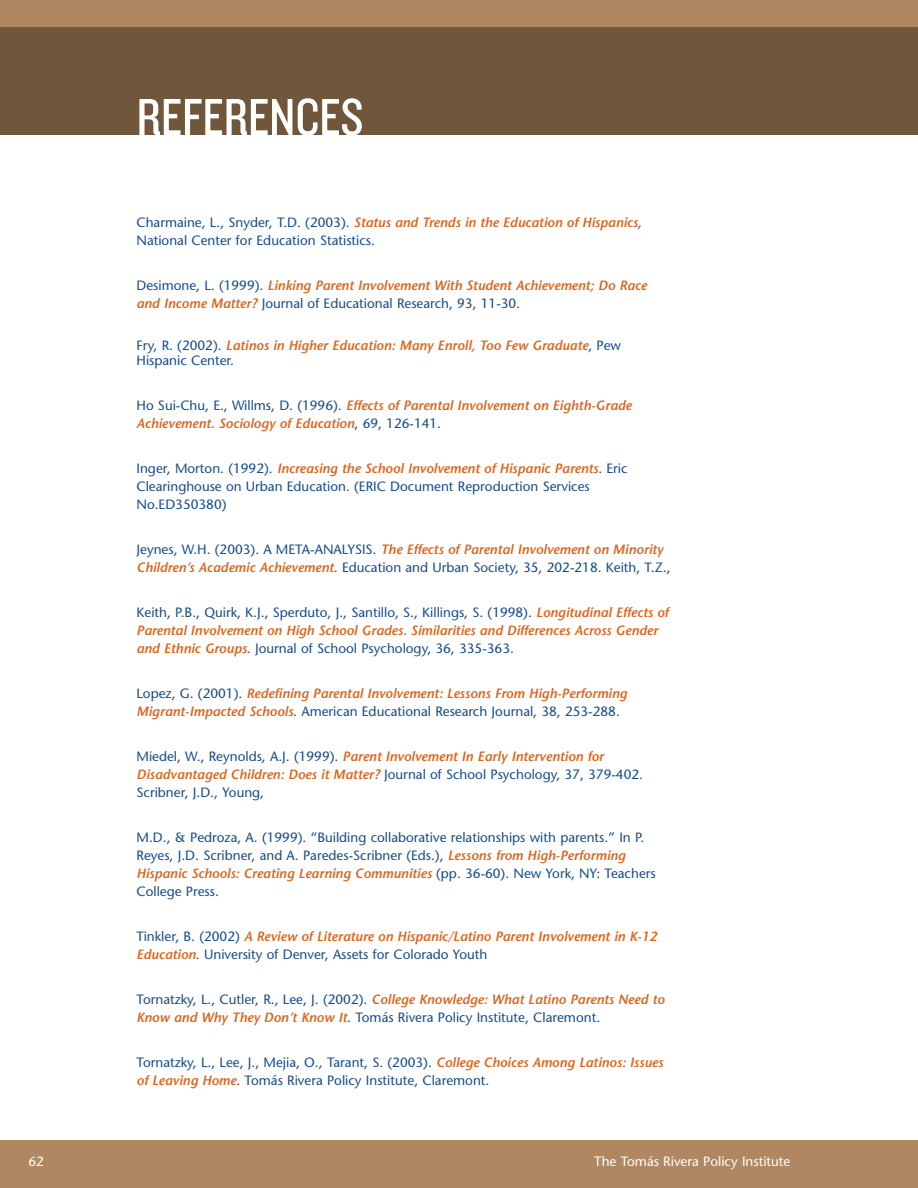
<style>
.page{position:relative;width:918px;height:1188px;background:#fff}
.page>*{position:absolute;margin:0;border:0;box-sizing:border-box;transform-origin:0 0}
.t1{font:54px "Knockout HTF29 Junior Liteweight";color:#fff}
.t2{font:13.5px/18px "Stone Sans";color:#174d88}
.t3{font:italic 600 13.5px/18px "Stone Sans";color:#dc651d}
.t4{font:13.5px "Stone Sans";color:#fff}
.s1{font-weight:600;font-style:italic;color:#dc651d}
.s2{font-style:italic}
.s3{font-weight:400;font-style:normal;color:#174d88}
</style>
<div class="page">
<div style="left:0;top:1141px;width:918px;height:47px;background:#af8761"></div>
<div style="left:0;top:0;width:918px;height:135px;background:#70563b"></div>
<div style="left:0;top:0;width:918px;height:27px;background:#af8761"></div>
<h1 class="t1" style="left:136px;top:97px;width:229px">REFERENCES</h1>
<p class="t2" style="left:136px;top:215px;width:507px">Charmaine, L., Snyder, T.D. (2003). <span class="s1">Status and Trends in the Education of Hispanics</span><span class="s2">,<br></span>National Center for Education Statistics.</p>
<p class="t3" style="left:136px;top:278px;width:512px"><span class="s3">Desimone, L. (1999).</span> Linking Parent Involvement With Student Achievement; Do Race and Income Matter? <span class="s3">Journal of Educational Research, 93, 11-30.</span></p>
<p class="t3" style="left:136px;top:340px;width:486px;line-height:15px"><span class="s3">Fry, R. (2002).</span> Latinos in Higher Education: Many Enroll, Too Few Graduate<span class="s3">, Pew<br>Hispanic Center.</span></p>
<p class="t3" style="left:136px;top:398px;width:497px"><span class="s3">Ho Sui-Chu, E., Willms, D. (1996).</span> Effects of Parental Involvement on Eighth-Grade<br>Achievement. Sociology of Education<span class="s3">, 69, 126-141.</span></p>
<p class="t2" style="left:136px;top:461px;width:493px">Inger, Morton. (1992). <span class="s1">Increasing the School Involvement of Hispanic Parents</span>. Eric<br>Clearinghouse on Urban Education. (ERIC Document Reproduction Services<br>No.ED350380)</p>
<p class="t2" style="left:136px;top:542px;width:536px">Jeynes, W.H. (2003). A META-ANALYSIS. <span class="s1">The Effects of Parental Involvement on Minority<br>Children’s Academic Achievement</span>. Education and Urban Society, 35, 202-218. Keith, T.Z.,</p>
<p class="t3" style="left:136px;top:605px;width:534px"><span class="s3">Keith, P.B., Quirk, K.J., Sperduto, J., Santillo, S., Killings, S. (1998).</span> Longitudinal Effects of<br>Parental Involvement on High School Grades. Similarities and Differences Across Gender and Ethnic Groups<span class="s3">. Journal of School Psychology, 36, 335-363.</span></p>
<p class="t3" style="left:136px;top:686px;width:492px"><span class="s3">Lopez, G. (2001).</span> Redefining Parental Involvement: Lessons From High-Performing<br>Migrant-Impacted Schools<span class="s3">. American Educational Research Journal, 38, 253-288.</span></p>
<p class="t2" style="left:136px;top:749px;width:508px">Miedel, W., Reynolds, A.J. (1999). <span class="s1">Parent Involvement In Early Intervention for<br>Disadvantaged Children: Does it Matter?</span> Journal of School Psychology, 37, 379-402.<br>Scribner, J.D., Young,</p>
<p class="t2" style="left:136px;top:830px;width:521px">M.D., &amp; Pedroza, A. (1999). “Building collaborative relationships with parents.” In P.<br>Reyes, J.D. Scribner, and A. Paredes-Scribner (Eds.), <span class="s1">Lessons from High-Performing Hispanic Schools: Creating Learning Communities</span> (pp. 36-60). New York, NY: Teachers College Press.</p>
<p class="t3" style="left:136px;top:929px;width:522px"><span class="s3">Tinkler, B. (2002)</span> A Review of Literature on Hispanic/Latino Parent Involvement in K-12<br>Education<span class="s3">. University of Denver, Assets for Colorado Youth</span></p>
<p class="t2" style="left:136px;top:992px;width:530px">Tornatzky, L., Cutler, R., Lee, J. (2002). <span class="s1">College Knowledge: What Latino Parents Need to<br>Know and Why They Don’t Know It</span>. Tomás Rivera Policy Institute, Claremont.</p>
<p class="t2" style="left:136px;top:1055px;width:528px">Tornatzky, L., Lee, J., Mejia, O., Tarant, S. (2003). <span class="s1">College Choices Among Latinos: Issues of Leaving Home</span>. Tomás Rivera Policy Institute, Claremont.</p>
<p class="t4" style="left:29px;top:1156px;width:17px">62</p>
<p class="t4" style="left:594px;top:1156px;width:198px">The Tomás Rivera Policy Institute</p>
</div>
